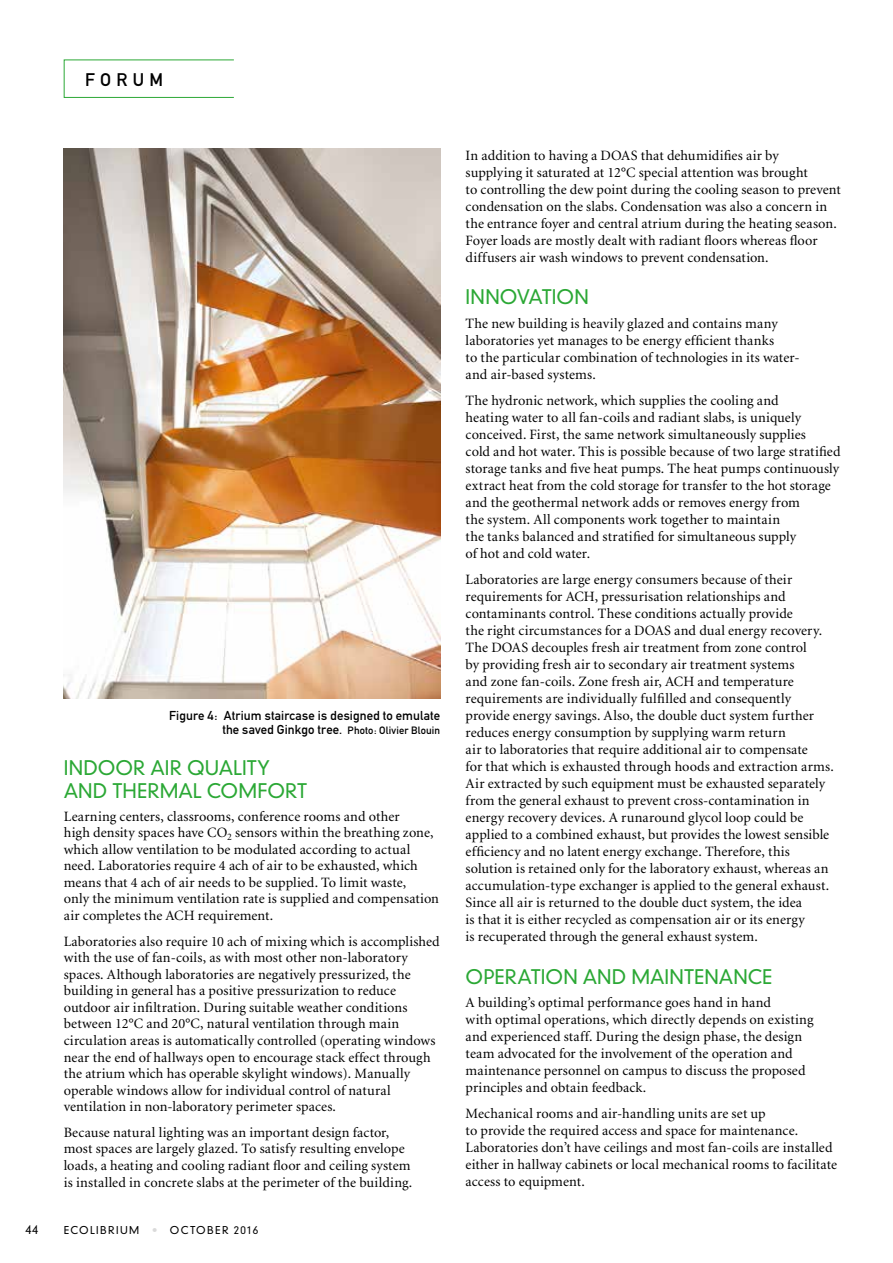
<style>
.page{position:relative;width:893px;height:1263px;background:#fff}
.page>*{position:absolute;margin:0;border:0;box-sizing:border-box;transform-origin:0 0}
.t1{font:300 19.5px/22.5px "DIN Neuzeit Grotesk";color:#2ba835}
.t2{font:18px "DIN Mittelschrift";letter-spacing:.3em;color:#000}
.t3{font:14.25px/17px "Minion";letter-spacing:.005em;color:#000}
.t4{font:12.75px/14.2px "DIN Mittelschrift";letter-spacing:.01em;color:#000;text-align:right}
.t5{font:300 12px "DIN Neuzeit Grotesk";color:#000}
.t6{font:300 10.5px "DIN Neuzeit Grotesk";letter-spacing:.13em;color:#000}
.s1{font-size:10.5px}
.s2{color:#dadada}
</style>
<div class="page">
<div style="left:64px;top:60px;width:170px;height:38px;border:1px solid #2ba835"></div>
<img style="left:64px;top:149px;width:376px;height:549px">
<p class="t2" style="left:85px;top:69px;width:80px">FORUM</p>
<p class="t4" style="left:169px;top:708px;width:272px">Figure 4: Atrium staircase is designed to emulate the saved Ginkgo tree. <span class="s1">Photo: Olivier Blouin</span></p>
<p class="t1" style="left:64px;top:756px;width:245px">INDOOR AIR QUALITY<br>AND THERMAL COMFORT</p>
<p class="t3" style="left:64px;top:808px;width:377px;line-height:16.5px">Learning centers, classrooms, conference rooms and other<br>high density spaces have CO<sub>2</sub> sensors within the breathing zone, which allow ventilation to be modulated according to actual need. Laboratories require 4 ach of air to be exhausted, which means that 4 ach of air needs to be supplied. To limit waste,<br>only the minimum ventilation rate is supplied and compensation air completes the ACH requirement.</p>
<p class="t3" style="left:64px;top:933px;width:377px;line-height:16.5px">Laboratories also require 10 ach of mixing which is accomplished with the use of fan-coils, as with most other non-laboratory spaces. Although laboratories are negatively pressurized, the building in general has a positive pressurization to reduce outdoor air infiltration. During suitable weather conditions between 12°C and 20°C, natural ventilation through main circulation areas is automatically controlled (operating windows near the end of hallways open to encourage stack effect through the atrium which has operable skylight windows). Manually operable windows allow for individual control of natural ventilation in non-laboratory perimeter spaces.</p>
<p class="t3" style="left:64px;top:1124px;width:350px;line-height:16.5px">Because natural lighting was an important design factor, most spaces are largely glazed. To satisfy resulting envelope loads, a heating and cooling radiant floor and ceiling system is installed in concrete slabs at the perimeter of the building.</p>
<p class="t5" style="left:25px;top:1222px;width:14px">44</p>
<p class="t6" style="left:64px;top:1223px;width:196px">ECOLIBRIUM <span class="s2">•</span> OCTOBER 2016</p>
<p class="t3" style="left:466px;top:147px;width:377px">In addition to having a DOAS that dehumidifies air by<br>supplying it saturated at 12°C special attention was brought<br>to controlling the dew point during the cooling season to prevent condensation on the slabs. Condensation was also a concern in the entrance foyer and central atrium during the heating season.<br>Foyer loads are mostly dealt with radiant floors whereas floor diffusers air wash windows to prevent condensation.</p>
<p class="t1" style="left:466px;top:286px;width:125px">INNOVATION</p>
<p class="t3" style="left:466px;top:315px;width:336px">The new building is heavily glazed and contains many laboratories yet manages to be energy efficient thanks<br>to the particular combination of technologies in its water&shy;and air-based systems.</p>
<p class="t3" style="left:466px;top:392px;width:376px">The hydronic network, which supplies the cooling and<br>heating water to all fan-coils and radiant slabs, is uniquely conceived. First, the same network simultaneously supplies<br>cold and hot water. This is possible because of two large stratified storage tanks and five heat pumps. The heat pumps continuously extract heat from the cold storage for transfer to the hot storage and the geothermal network adds or removes energy from<br>the system. All components work together to maintain<br>the tanks balanced and stratified for simultaneous supply<br>of hot and cold water.</p>
<p class="t3" style="left:466px;top:571px;width:370px">Laboratories are large energy consumers because of their requirements for ACH, pressurisation relationships and contaminants control. These conditions actually provide<br>the right circumstances for a DOAS and dual energy recovery.<br>The DOAS decouples fresh air treatment from zone control<br>by providing fresh air to secondary air treatment systems<br>and zone fan-coils. Zone fresh air, ACH and temperature requirements are individually fulfilled and consequently provide energy savings. Also, the double duct system further reduces energy consumption by supplying warm return<br>air to laboratories that require additional air to compensate<br>for that which is exhausted through hoods and extraction arms.<br>Air extracted by such equipment must be exhausted separately from the general exhaust to prevent cross-contamination in energy recovery devices. A runaround glycol loop could be applied to a combined exhaust, but provides the lowest sensible efficiency and no latent energy exchange. Therefore, this solution is retained only for the laboratory exhaust, whereas an accumulation-type exchanger is applied to the general exhaust.<br>Since all air is returned to the double duct system, the idea<br>is that it is either recycled as compensation air or its energy<br>is recuperated through the general exhaust system.</p>
<p class="t1" style="left:466px;top:965px;width:308px">OPERATION AND MAINTENANCE</p>
<p class="t3" style="left:466px;top:995px;width:349px">A building’s optimal performance goes hand in hand<br>with optimal operations, which directly depends on existing and experienced staff. During the design phase, the design team advocated for the involvement of the operation and maintenance personnel on campus to discuss the proposed principles and obtain feedback.</p>
<p class="t3" style="left:466px;top:1106px;width:373px">Mechanical rooms and air-handling units are set up<br>to provide the required access and space for maintenance.<br>Laboratories don’t have ceilings and most fan-coils are installed either in hallway cabinets or local mechanical rooms to facilitate access to equipment.</p>
</div>
